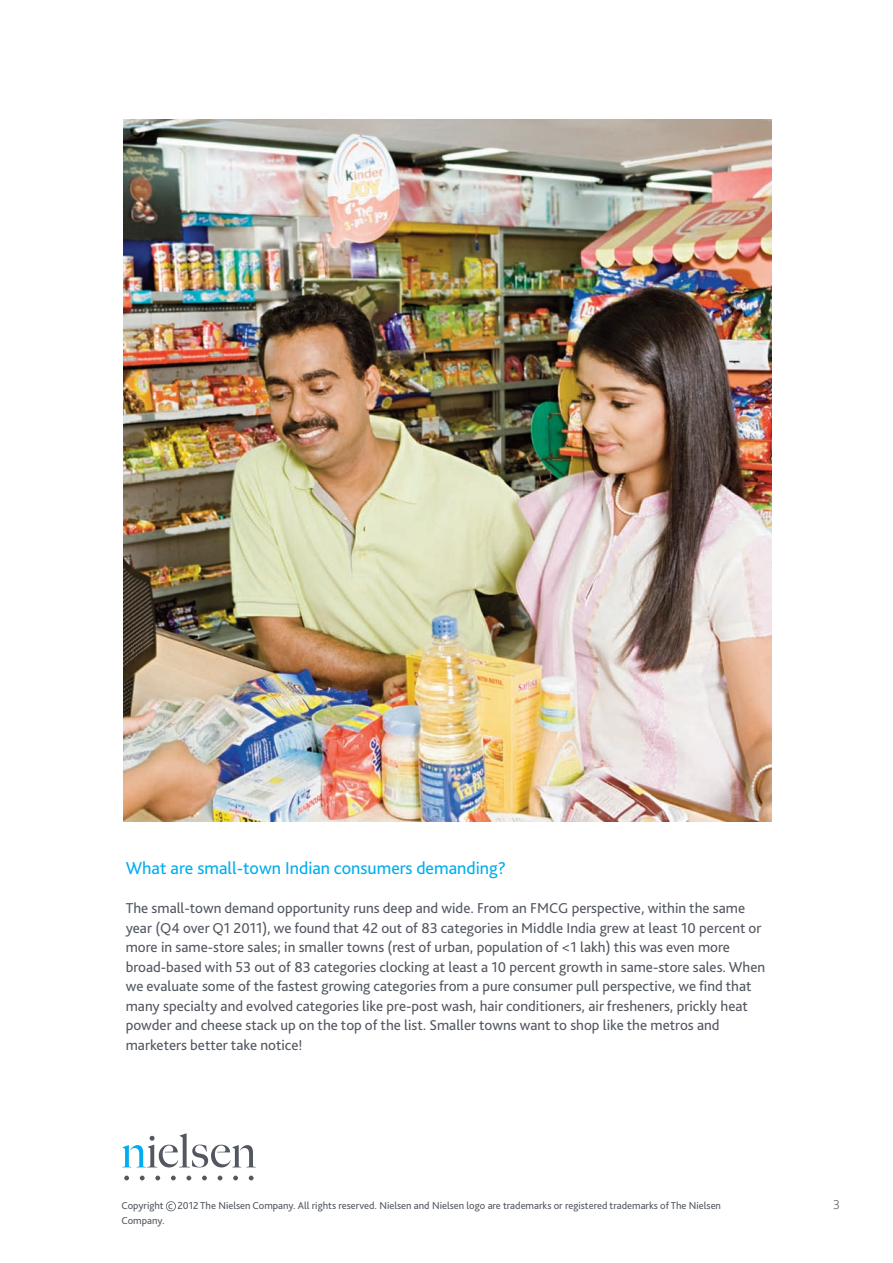
<style>
.page{position:relative;width:893px;height:1263px;background:#fff}
.page>*{position:absolute;margin:0;border:0;box-sizing:border-box;transform-origin:0 0}
.t1{font:18px "Bliss Pro";color:#00aeef}
.t2{font:15px/19.5px "Bliss Pro";color:#535860}
.t3{font:200 13.5px "Bliss Pro";color:#535860}
.t4{font:10.5px/15px "Bliss Pro";color:#535860}
</style>
<div class="page">
<svg style="left:122px;top:1133px;width:133px;height:34px"></svg>
<svg style="left:124px;top:1175px;width:5px;height:5px"></svg>
<svg style="left:140px;top:1175px;width:5px;height:5px"></svg>
<svg style="left:155px;top:1175px;width:5px;height:5px"></svg>
<svg style="left:171px;top:1175px;width:5px;height:5px"></svg>
<svg style="left:186px;top:1175px;width:5px;height:5px"></svg>
<svg style="left:202px;top:1175px;width:5px;height:5px"></svg>
<svg style="left:218px;top:1175px;width:4px;height:5px"></svg>
<svg style="left:249px;top:1175px;width:5px;height:5px"></svg>
<svg style="left:233px;top:1175px;width:5px;height:5px"></svg>
<div style="left:166px;top:1201px;width:10px;height:10px;border:2px solid #535860;border-radius:50%"></div>
<img style="left:124px;top:119px;width:648px;height:702px">
<p class="t1" style="left:126px;top:860px;width:382px">What are small-town Indian consumers demanding?</p>
<p class="t2" style="left:126px;top:899px;width:641px">The small-town demand opportunity runs deep and wide. From an FMCG perspective, within the same year (Q4 over Q1 2011), we found that 42 out of 83 categories in Middle India grew at least 10 percent or more in same-store sales; in smaller towns (rest of urban, population of &lt;1 lakh) this was even more broad-based with 53 out of 83 categories clocking at least a 10 percent growth in same-store sales. When we evaluate some of the fastest growing categories from a pure consumer pull perspective, we find that many specialty and evolved categories like pre-post wash, hair conditioners, air fresheners, prickly heat powder and cheese stack up on the top of the list. Smaller towns want to shop like the metros and marketers better take notice!</p>
<p class="t4" style="left:122px;top:1198px;width:601px">Copyright c 2012 The Nielsen Company. All rights reserved. Nielsen and Nielsen logo are trademarks or registered trademarks of The Nielsen<br>Company.</p>
<p class="t3" style="left:833px;top:1198px;width:8px">3</p>
</div>
